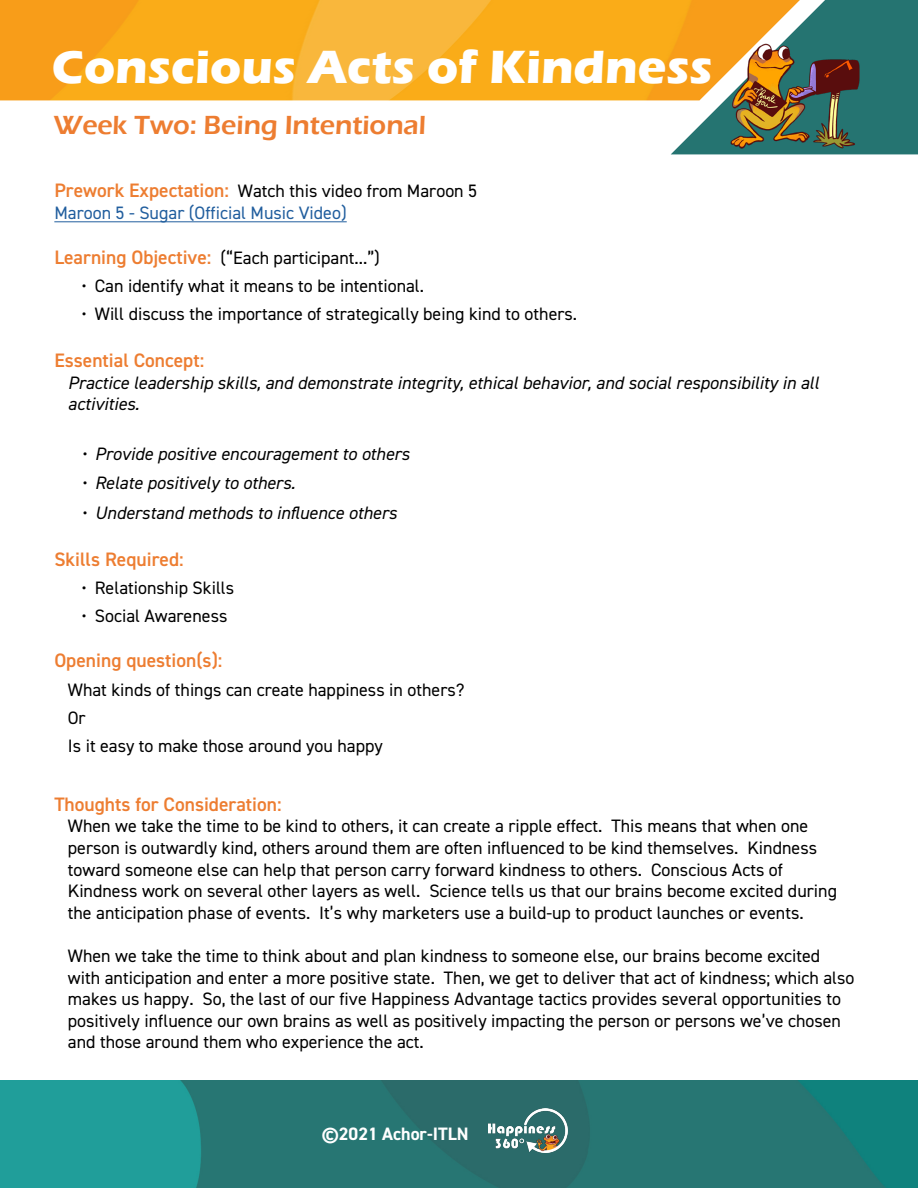
<style>
.page{position:relative;width:918px;height:1188px;background:#fff}
.page>*{position:absolute;margin:0;border:0;box-sizing:border-box;transform-origin:0 0}
.t1{font:700 48px "Eras ITC";color:#fff}
.t2{font:600 27px "Eras ITC";color:#ed7d31}
.t3{font:600 19.5px "DIN2014";color:#ed7d31}
.t4{font:18px/21.6px "DIN2014";color:#000}
.t5{font:italic 18px/21.6px "DIN2014";color:#000}
.t6{font:18px/21.6px "DIN2014";color:#215e9e}
.t7{font:700 18px "DIN2014";color:#fff}
.s1{font-weight:600;font-size:19.5px;color:#ed7d31}
.s2{color:#000}
</style>
<div class="page">
<img style="left:0;top:1080px;width:918px;height:108px">
<img style="left:0;top:0;width:671px;height:100px">
<img style="left:671px;top:0;width:247px;height:154px">
<img style="left:489px;top:1108px;width:79px;height:44px">
<img style="left:729px;top:43px;width:131px;height:105px">
<hr style="left:54px;top:221px;width:293px;height:1px;background:#215e9e">
<h1 class="t1" style="left:52px;top:40px;width:662px">Conscious Acts of Kindness</h1>
<h2 class="t2" style="left:54px;top:110px;width:374px">Week Two: Being Intentional</h2>
<p class="t6" style="left:54px;top:180px;width:424px"><span class="s1">Prework Expectation:</span> <span class="s2">Watch this video from Maroon 5<br></span>Maroon 5 - Sugar (Official Music Video)</p>
<p class="t4" style="left:54px;top:246px;width:327px"><span class="s1">Learning Objective:</span> (“Each participant...”)</p>
<p class="t4" style="left:81px;top:275px;width:344px">• Can identify what it means to be intentional.</p>
<p class="t4" style="left:81px;top:303px;width:497px">• Will discuss the importance of strategically being kind to others.</p>
<p class="t3" style="left:54px;top:347px;width:151px">Essential Concept:</p>
<p class="t5" style="left:68px;top:371px;width:753px">Practice leadership skills, and demonstrate integrity, ethical behavior, and social responsibility in all activities.</p>
<p class="t5" style="left:81px;top:443px;width:330px">• Provide positive encouragement to others</p>
<p class="t5" style="left:81px;top:471px;width:215px">• Relate positively to others.</p>
<p class="t5" style="left:81px;top:501px;width:317px">• Understand methods to influence others</p>
<p class="t3" style="left:54px;top:546px;width:131px">Skills Required:</p>
<p class="t4" style="left:81px;top:577px;width:154px">• Relationship Skills</p>
<p class="t4" style="left:81px;top:605px;width:148px">• Social Awareness</p>
<p class="t3" style="left:54px;top:648px;width:170px">Opening question(s):</p>
<p class="t4" style="left:68px;top:675px;width:398px;line-height:28.3px">What kinds of things can create happiness in others?<br>Or<br>Is it easy to make those around you happy</p>
<p class="t3" style="left:54px;top:791px;width:229px">Thoughts for Consideration:</p>
<p class="t4" style="left:68px;top:815px;width:771px">When we take the time to be kind to others, it can create a ripple effect. This means that when one person is outwardly kind, others around them are often influenced to be kind themselves. Kindness toward someone else can help that person carry forward kindness to others. Conscious Acts of Kindness work on several other layers as well. Science tells us that our brains become excited during the anticipation phase of events. It’s why marketers use a build-up to product launches or events.</p>
<p class="t4" style="left:68px;top:945px;width:788px">When we take the time to think about and plan kindness to someone else, our brains become excited with anticipation and enter a more positive state. Then, we get to deliver that act of kindness; which also makes us happy. So, the last of our five Happiness Advantage tactics provides several opportunities to positively influence our own brains as well as positively impacting the person or persons we’ve chosen and those around them who experience the act.</p>
<p class="t7" style="left:322px;top:1122px;width:148px">©2021 Achor-ITLN</p>
</div>
